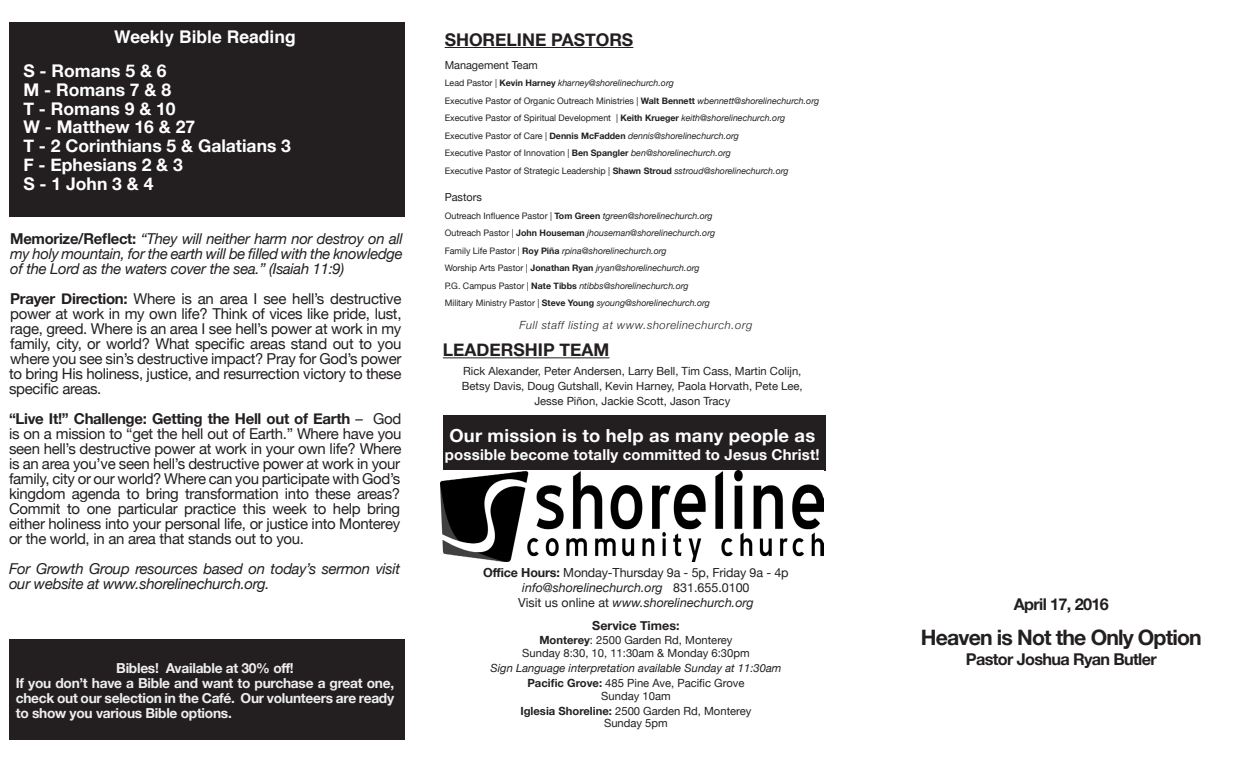
<style>
.page{position:relative;width:1260px;height:765px;background:#fff}
.page>*{position:absolute;margin:0;border:0;box-sizing:border-box;transform-origin:0 0}
.t1{font:700 21.25px "Helvetica Neue";letter-spacing:-.04em;color:#231f20}
.t2{font:700 18px "Helvetica Neue";letter-spacing:.01em;color:#fff}
.t3{font:700 17.5px "Helvetica Neue";color:#fff}
.t4{font:700 17.5px "Helvetica Neue";color:#231f20}
.t5{font:700 17.5px "Helvetica";color:#fff}
.t6{font:700 16.25px "Helvetica Neue";letter-spacing:-.04em;color:#231f20}
.t7{font:15px/15px "Helvetica Neue";letter-spacing:-.02em;color:#231f20;text-align:justify}
.t8{font:italic 15px/15px "Helvetica Neue";letter-spacing:-.02em;color:#231f20;text-align:justify}
.t9{font:700 15px "Helvetica Neue";letter-spacing:.01em;color:#fff}
.t10{font:700 13.75px/15px "Helvetica Neue";letter-spacing:-.02em;color:#eeeeef;text-align:justify}
.t11{font:italic 12.5px "Helvetica Neue";color:#231f20}
.t12{font:12.5px "Helvetica Neue";letter-spacing:-.01em;color:#231f20}
.t13{font:700 12.5px "Helvetica Neue";color:#231f20}
.t14{font:11.25px "Helvetica Neue";color:#231f20}
.t15{font:italic 11.25px "Helvetica Neue";color:#231f20}
.t16{font:italic 300 11.25px "Helvetica Neue";letter-spacing:.05em;color:#231f20}
.t17{font:11px "Helvetica Neue";color:#231f20}
.t18{font:italic 9px/17.5px "Helvetica Neue";color:#231f20}
.t19{font:9px "Helvetica Neue";color:#231f20}
.s1{font-weight:700;font-style:normal}
.s2{font-weight:700}
.s3{font-style:normal}
.s4{font-style:italic}
.s5{font-size:11px}
</style>
<div class="page">
<div style="left:9px;top:22px;width:396px;height:195px;background:#231f20"></div>
<div style="left:9px;top:639px;width:396px;height:101px;background:#231f20"></div>
<hr style="left:445px;top:47px;width:188px;height:1px;background:#231f20">
<hr style="left:443px;top:357px;width:166px;height:1px;background:#231f20">
<div style="left:443px;top:415px;width:382px;height:56px;background:#231f20"></div>
<img style="left:440px;top:471px;width:383px;height:91px">
<p class="t5" style="left:114px;top:22px;width:183px">Weekly Bible Reading</p>
<p class="t3" style="left:23px;top:57px;width:145px">S - Romans 5 &amp; 6</p>
<p class="t3" style="left:23px;top:76px;width:149px">M - Romans 7 &amp; 8</p>
<p class="t3" style="left:23px;top:95px;width:154px">T - Romans 9 &amp; 10</p>
<p class="t3" style="left:23px;top:113px;width:173px">W - Matthew 16 &amp; 27</p>
<p class="t3" style="left:23px;top:132px;width:269px">T - 2 Corinthians 5 &amp; Galatians 3</p>
<p class="t3" style="left:23px;top:151px;width:161px">F - Ephesians 2 &amp; 3</p>
<p class="t3" style="left:23px;top:170px;width:132px">S - 1 John 3 &amp; 4</p>
<p class="t8" style="left:10px;top:232px;width:394px"><span class="s1">Memorize/Reflect:</span> “They will neither harm nor destroy on all my holy mountain, for the earth will be filled with the knowledge of the Lord as the waters cover the sea.” (Isaiah 11:9)</p>
<p class="t7" style="left:9px;top:292px;width:394px"><span class="s2">Prayer Direction:</span> Where is an area I see hell’s destructive power at work in my own life? Think of vices like pride, lust, rage, greed. Where is an area I see hell’s power at work in my family, city, or world? What specific areas stand out to you where you see sin’s destructive impact? Pray for God’s power to bring His holiness, justice, and resurrection victory to these specific areas.</p>
<p class="t7" style="left:9px;top:412px;width:394px"><span class="s2">“Live It!” Challenge: Getting the Hell out of Earth</span> – God is on a mission to “get the hell out of Earth.” Where have you seen hell’s destructive power at work in your own life? Where is an area you’ve seen hell’s destructive power at work in your family, city or our world? Where can you participate with God’s kingdom agenda to bring transformation into these areas?<br>Commit to one particular practice this week to help bring either holiness into your personal life, or justice into Monterey or the world, in an area that stands out to you.</p>
<p class="t8" style="left:9px;top:562px;width:393px">For Growth Group resources based on today’s sermon visit our website at www.shorelinechurch.org.</p>
<p class="t10" style="left:116px;top:661px;width:179px">Bibles! Available at 30% off!</p>
<p class="t10" style="left:16px;top:676px;width:380px">If you don’t have a Bible and want to purchase a great one, check out our selection in the Café. Our volunteers are ready to show you various Bible options.</p>
<p class="t4" style="left:445px;top:26px;width:190px">SHORELINE PASTORS</p>
<p class="t17" style="left:445px;top:57px;width:95px">Management Team</p>
<p class="t18" style="left:445px;top:75px;width:376px"><span class="s3">Lead Pastor |</span> <span class="s1">Kevin Harney</span> kharney@shorelinechurch.org<br><span class="s3">Executive Pastor of Organic Outreach Ministries |</span> <span class="s1">Walt Bennett</span> wbennett@shorelinechurch.org</p>
<p class="t19" style="left:445px;top:112px;width:342px">Executive Pastor of Spiritual Development | <span class="s2">Keith Krueger</span> <span class="s4">keith@shorelinechurch.org</span></p>
<p class="t18" style="left:445px;top:128px;width:296px"><span class="s3">Executive Pastor of Care |</span> <span class="s1">Dennis McFadden</span> dennis@shorelinechurch.org</p>
<p class="t19" style="left:445px;top:147px;width:288px">Executive Pastor of Innovation | <span class="s2">Ben Spangler</span> <span class="s4">ben@shorelinechurch.org</span></p>
<p class="t19" style="left:445px;top:164px;width:345px">Executive Pastor of Strategic Leadership | <span class="s2">Shawn Stroud</span> <span class="s4">sstroud@shorelinechurch.org</span></p>
<p class="t17" style="left:445px;top:190px;width:39px">Pastors</p>
<p class="t18" style="left:445px;top:208px;width:269px"><span class="s3">Outreach Influence Pastor |</span> <span class="s1">Tom Green</span> tgreen@shorelinechurch.org</p>
<p class="t18" style="left:445px;top:225px;width:272px"><span class="s3">Outreach Pastor</span> | <span class="s1">John Houseman</span> jhouseman@shorelinechurch.org</p>
<p class="t18" style="left:445px;top:243px;width:223px"><span class="s3">Family Life Pastor |</span> <span class="s1">Roy Piña</span> rpina@shorelinechurch.org</p>
<p class="t18" style="left:445px;top:260px;width:256px"><span class="s3">Worship Arts Pastor |</span> <span class="s1">Jonathan Ryan</span> jryan@shorelinechurch.org</p>
<p class="t18" style="left:445px;top:278px;width:245px"><span class="s3">P.G. Campus Pastor |</span> <span class="s1">Nate Tibbs</span> ntibbs@shorelinechurch.org</p>
<p class="t18" style="left:445px;top:295px;width:267px"><span class="s3">Military Ministry Pastor |</span> <span class="s1">Steve Young</span> syoung@shorelinechurch.org</p>
<p class="t16" style="left:519px;top:316px;width:234px">Full staff listing at www.shorelinechurch.org</p>
<p class="t4" style="left:443px;top:336px;width:168px">LEADERSHIP TEAM</p>
<p class="t14" style="left:463px;top:363px;width:340px">Rick Alexander, Peter Andersen, Larry Bell, Tim Cass, Martin Colijn,</p>
<p class="t14" style="left:462px;top:378px;width:342px">Betsy Davis, Doug Gutshall, Kevin Harney, Paola Horvath, Pete Lee,</p>
<p class="t14" style="left:534px;top:393px;width:197px">Jesse Pi<span class="s5">ñ</span>on, Jackie Scott, Jason Tracy</p>
<p class="t2" style="left:449px;top:421px;width:367px">Our mission is to help as many people as</p>
<p class="t9" style="left:445px;top:442px;width:376px">possible become totally committed to Jesus Christ!</p>
<p class="t12" style="left:483px;top:564px;width:307px"><span class="s2">Office Hours:</span> Monday-Thursday 9a - 5p, Friday 9a - 4p</p>
<p class="t11" style="left:522px;top:579px;width:229px">info@shorelinechurch.org <span class="s3">831.655.0100</span></p>
<p class="t11" style="left:518px;top:594px;width:237px"><span class="s3">Visit us online at</span> www.shorelinechurch.org</p>
<p class="t13" style="left:592px;top:616px;width:89px">Service Times:</p>
<p class="t14" style="left:539px;top:632px;width:195px"><span class="s2">Monterey</span>: 2500 Garden Rd, Monterey</p>
<p class="t14" style="left:522px;top:645px;width:229px">Sunday 8:30, 10, 11:30am &amp; Monday 6:30pm</p>
<p class="t15" style="left:490px;top:660px;width:292px">Sign Language interpretation available Sunday at 11:30am</p>
<p class="t14" style="left:527px;top:675px;width:219px"><span class="s2">Pacific Grove:</span> 485 Pine Ave, Pacific Grove</p>
<p class="t14" style="left:601px;top:688px;width:71px">Sunday 10am</p>
<p class="t14" style="left:520px;top:703px;width:233px"><span class="s2">Iglesia Shoreline:</span> 2500 Garden Rd, Monterey</p>
<p class="t14" style="left:604px;top:715px;width:65px">Sunday 5pm</p>
<p class="t6" style="left:1014px;top:592px;width:97px">April 17, 2016</p>
<p class="t1" style="left:921px;top:621px;width:282px">Heaven is Not the Only Option</p>
<p class="t6" style="left:966px;top:647px;width:192px">Pastor Joshua Ryan Butler</p>
</div>
